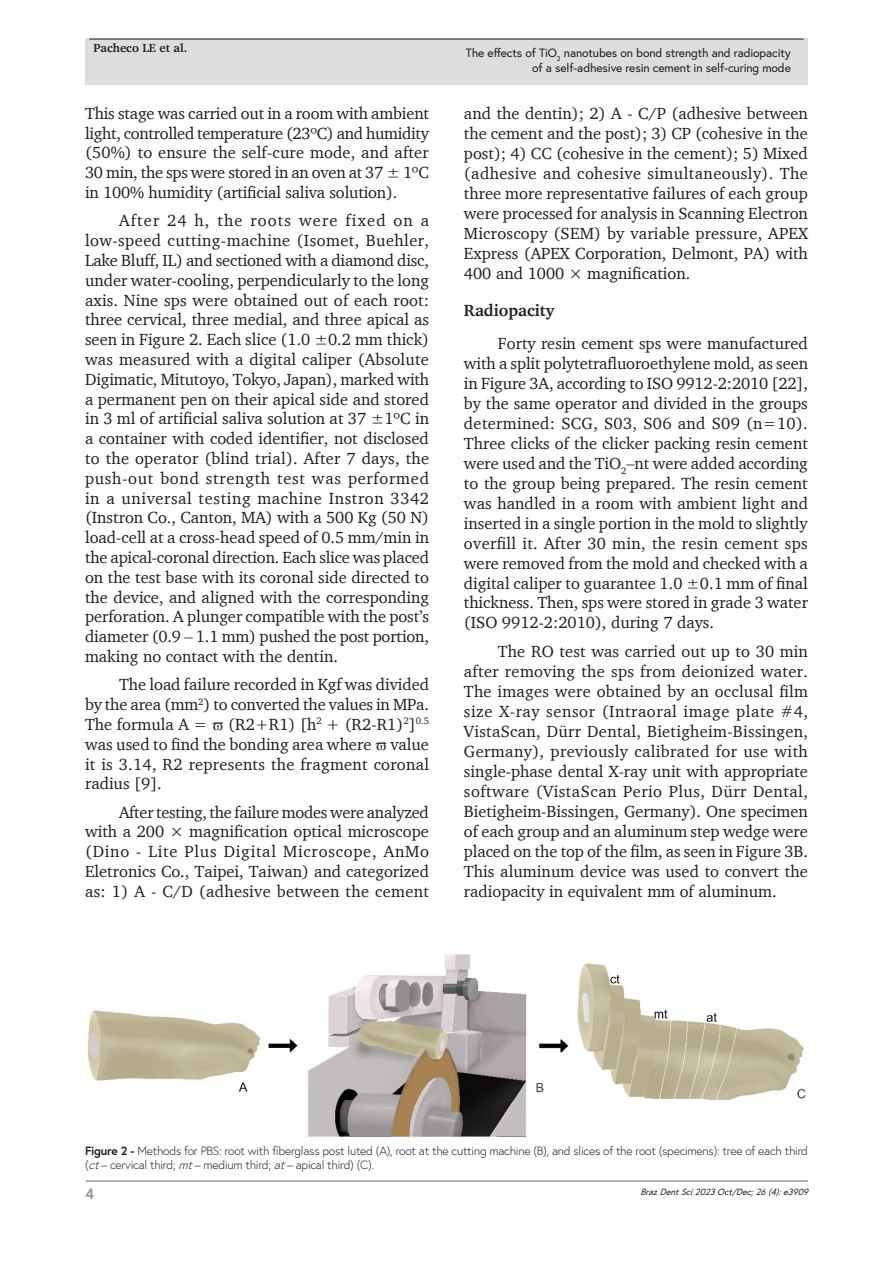
<style>
.page{position:relative;width:893px;height:1263px;background:#fff}
.page>*{position:absolute;margin:0;border:0;box-sizing:border-box;transform-origin:0 0}
.Paragraph{font:16.5px/19.8px "Charter";color:#231f20;text-align:justify}
.Heading2{font:700 16.5px "Charter";color:#231f20}
.t1{font:700 15px "Europa";color:#949698}
.FigureCaption{font:300 12px/14.4px "Europa";letter-spacing:-.02em;color:#231f20}
.t2{font:12px/14.4px "Europa";letter-spacing:-.01em;color:#231f20;text-align:right}
.t3{font:700 12px "Charter";color:#231f20}
.t4{font:italic 9px "Europa";color:#231f20}
.s1{font-weight:700}
.s2{font-style:italic}
</style>
<div class="page">
<hr style="left:86px;top:1180px;width:722px;height:2px;background:#949698">
<div style="left:85px;top:39px;width:723px;height:46px;background:#dcddde"></div>
<hr style="left:89px;top:39px;width:715px;height:1px;background:#231f20">
<img style="left:87px;top:954px;width:719px;height:183px">
<p class="t3" style="left:94px;top:41px;width:95px">Pacheco LE et al.</p>
<p class="Paragraph" style="left:85px;top:103px;width:345px">This stage was carried out in a room with ambient light, controlled temperature (23ºC) and humidity (50%) to ensure the self-cure mode, and after 30 min, the sps were stored in an oven at 37 ± 1ºC in 100% humidity (artificial saliva solution).</p>
<p class="Paragraph" style="left:85px;top:210px;width:346px;text-indent:34px">After 24 h, the roots were fixed on a low-speed cutting-machine (Isomet, Buehler, Lake Bluff, IL) and sectioned with a diamond disc, under water-cooling, perpendicularly to the long axis. Nine sps were obtained out of each root: three cervical, three medial, and three apical as seen in Figure 2. Each slice (1.0 ±0.2 mm thick) was measured with a digital caliper (Absolute Digimatic, Mitutoyo, Tokyo, Japan), marked with a permanent pen on their apical side and stored in 3 ml of artificial saliva solution at 37 ±1ºC in a container with coded identifier, not disclosed to the operator (blind trial). After 7 days, the push-out bond strength test was performed in a universal testing machine Instron 3342 (Instron Co., Canton, MA) with a 500 Kg (50 N) load-cell at a cross-head speed of 0.5 mm/min in the apical-coronal direction. Each slice was placed on the test base with its coronal side directed to the device, and aligned with the corresponding perforation. A plunger compatible with the post’s diameter (0.9 – 1.1 mm) pushed the post portion, making no contact with the dentin.</p>
<p class="Paragraph" style="left:85px;top:674px;width:345px;text-indent:34px">The load failure recorded in Kgf was divided by the area (mm<sup>2</sup>) to converted the values in MPa.<br>The formula A =</p>
<p class="Paragraph" style="left:85px;top:714px;width:345px;text-indent:143px">(R2+R1) [h<sup>2</sup> + (R2-R1)<sup>2</sup>]<sup>0.5 </sup>was used to find the bonding area where value it is 3.14, R2 represents the fragment coronal radius [9].</p>
<p class="Paragraph" style="left:85px;top:802px;width:346px;text-indent:34px">After testing, the failure modes were analyzed with a 200 × magnification optical microscope (Dino - Lite Plus Digital Microscope, AnMo Eletronics Co., Taipei, Taiwan) and categorized as: 1) A - C/D (adhesive between the cement</p>
<p class="t2" style="left:466px;top:46px;width:327px">The effects of TiO<sub>2</sub> nanotubes on bond strength and radiopacity of a self-adhesive resin cement in self-curing mode</p>
<p class="Paragraph" style="left:464px;top:103px;width:346px">and the dentin); 2) A - C/P (adhesive between the cement and the post); 3) CP (cohesive in the post); 4) CC (cohesive in the cement); 5) Mixed (adhesive and cohesive simultaneously). The three more representative failures of each group were processed for analysis in Scanning Electron Microscopy (SEM) by variable pressure, APEX Express (APEX Corporation, Delmont, PA) with 400 and 1000 × magnification.</p>
<p class="Heading2" style="left:464px;top:300px;width:92px">Radiopacity</p>
<p class="Paragraph" style="left:464px;top:333px;width:346px;text-indent:34px">Forty resin cement sps were manufactured with a split polytetrafluoroethylene mold, as seen in Figure 3A, according to ISO 9912-2:2010 [22], by the same operator and divided in the groups determined: SCG, S03, S06 and S09 (n=10).<br>Three clicks of the clicker packing resin cement were used and the TiO<sub>2</sub>–nt were added according to the group being prepared. The resin cement was handled in a room with ambient light and inserted in a single portion in the mold to slightly overfill it. After 30 min, the resin cement sps were removed from the mold and checked with a digital caliper to guarantee 1.0 ±0.1 mm of final thickness. Then, sps were stored in grade 3 water (ISO 9912-2:2010), during 7 days.</p>
<p class="Paragraph" style="left:464px;top:641px;width:346px;text-indent:34px">The RO test was carried out up to 30 min after removing the sps from deionized water.<br>The images were obtained by an occlusal film size X-ray sensor (Intraoral image plate #4, VistaScan, Dürr Dental, Bietigheim-Bissingen, Germany), previously calibrated for use with single-phase dental X-ray unit with appropriate software (VistaScan Perio Plus, Dürr Dental, Bietigheim-Bissingen, Germany). One specimen of each group and an aluminum step wedge were placed on the top of the film, as seen in Figure 3B.<br>This aluminum device was used to convert the radiopacity in equivalent mm of aluminum.</p>
<p class="FigureCaption" style="left:85px;top:1143px;width:724px"><span class="s1">Figure 2 -</span> Methods for PBS: root with fiberglass post luted (A), root at the cutting machine (B), and slices of the root (specimens): tree of each third (<span class="s2">ct</span>– cervical third; <span class="s2">mt</span>– medium third; <span class="s2">at</span>– apical third) (C).</p>
<p class="t1" style="left:85px;top:1184px;width:10px">4</p>
<p class="t4" style="left:640px;top:1185px;width:172px">BrazDentSci2023Oct/Dec;26(4):e3909</p>
</div>
